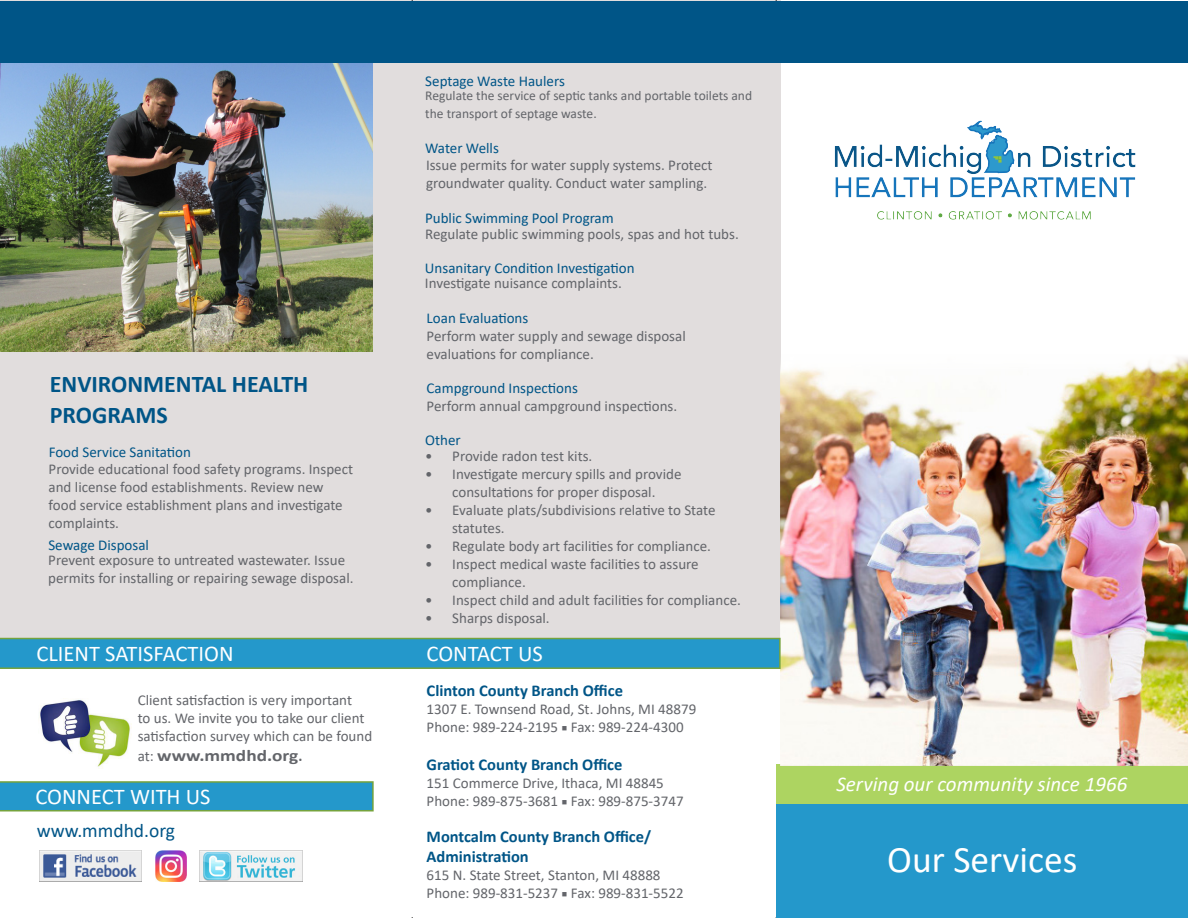
<style>
.page{position:relative;width:1188px;height:918px;background:#fff}
.page>*{position:absolute;margin:0;border:0;box-sizing:border-box;transform-origin:0 0}
.t1{font:37.5px "Calibri";color:#fff}
.t2{font:700 24px "Calibri";color:#005587}
.t3{font:22.5px "Calibri";color:#fff}
.t4{font:italic 21px "Calibri";color:#fff}
.Body{font:19.5px "Calibri";color:#005587}
.Body-2{font:700 16.5px "Calibri";color:#005587}
.Head_2{font:700 16.5px "Calibri";color:#005587}
.Head_2-2{font:700 16.5px "Calibri";color:#63656a;scale:1.17 1}
.Body-3{font:15px/18px "Calibri";color:#63656a}
.Head_2-3{font:15px "Calibri";color:#005587}
.Head_2-4{font:15px/18px "Calibri";color:#63656a}
.Body-4{font:13.5px/18px "Calibri";color:#63656a}
.s1{font-weight:400;font-size:15px}
.s2{font-size:15px}
.s3{font-family:"Minion Pro"}
</style>
<div class="page">
<div style="left:0;top:0;width:781px;height:644px;background:#dcd8d7"></div>
<img style="left:0;top:63px;width:373px;height:289px">
<div style="left:777px;top:802px;width:411px;height:116px;background:#2498cb"></div>
<div style="left:777px;top:765px;width:411px;height:39px;background:#add461"></div>
<div style="left:0;top:1px;width:1188px;height:62px;background:#005587"></div>
<img style="left:781px;top:357px;width:407px;height:408px">
<img style="left:834px;top:120px;width:302px;height:100px">
<svg style="left:0;top:638px;width:781px;height:31px;background:#2b99bd"></svg>
<img style="left:39px;top:699px;width:93px;height:69px">
<img style="left:40px;top:850px;width:101px;height:31px">
<img style="left:200px;top:850px;width:102px;height:31px">
<svg style="left:0;top:781px;width:374px;height:30px;background:#2c99be"></svg>
<img style="left:156px;top:851px;width:30px;height:31px">
<p class="Head_2-3" style="left:425px;top:71px;width:141px">Septage Waste Haulers</p>
<p class="Body-4" style="left:425px;top:87px;width:328px">Regulate the service of septic tanks and portable toilets and the transport of septage waste.</p>
<p class="Head_2-3" style="left:425px;top:138px;width:75px">Water Wells</p>
<p class="Body-3" style="left:426px;top:155px;width:288px">Issue permits for water supply systems. Protect groundwater quality. Conduct water sampling.</p>
<p class="Head_2-3" style="left:425px;top:207px;width:190px">Public Swimming Pool Program</p>
<p class="Body-3" style="left:425px;top:224px;width:315px">Regulate public swimming pools, spas and hot tubs.</p>
<p class="Head_2-3" style="left:425px;top:257px;width:211px">Unsanitary Condition Investigation</p>
<p class="Body-3" style="left:425px;top:273px;width:198px">Investigate nuisance complaints.</p>
<p class="Head_2-3" style="left:427px;top:308px;width:103px">Loan Evaluations</p>
<p class="t2" style="left:50px;top:367px;width:260px">ENVIRONMENTAL HEALTH</p>
<p class="t2" style="left:50px;top:398px;width:119px">PROGRAMS</p>
<p class="Head_2-3" style="left:49px;top:442px;width:144px">Food Service Sanitation</p>
<p class="Body-3" style="left:49px;top:459px;width:306px">Provide educational food safety programs. Inspect and license food establishments. Review new food service establishment plans and investigate complaints.</p>
<p class="Head_2-3" style="left:48px;top:535px;width:102px">Sewage Disposal</p>
<p class="Body-3" style="left:48px;top:551px;width:307px">Prevent exposure to untreated wastewater. Issue permits for installing or repairing sewage disposal.</p>
<p class="Body-3" style="left:427px;top:326px;width:261px">Perform water supply and sewage disposal evaluations for compliance.</p>
<p class="Head_2-3" style="left:427px;top:378px;width:153px">Campground Inspections</p>
<p class="Body-3" style="left:427px;top:396px;width:252px">Perform annual campground inspections.</p>
<p class="Head_2-3" style="left:425px;top:429px;width:37px">Other</p>
<p class="Body-3" style="left:425px;top:447px;width:169px">• Provide radon test kits.</p>
<p class="Body-3" style="left:425px;top:465px;width:258px;text-align:center">• Investigate mercury spills and provide consultations for proper disposal.</p>
<p class="Body-3" style="left:452px;top:501px;width:265px;text-indent:-27px">• Evaluate plats/subdivisions relative to State statutes.</p>
<p class="Body-3" style="left:425px;top:537px;width:287px">• Regulate body art facilities for compliance.</p>
<p class="Body-3" style="left:452px;top:555px;width:248px;text-indent:-27px">• Inspect medical waste facilities to assure compliance.</p>
<p class="Body-3" style="left:425px;top:591px;width:317px">• Inspect child and adult facilities for compliance.</p>
<p class="Body-3" style="left:425px;top:609px;width:126px">• Sharps disposal.</p>
<p class="t3" style="left:37px;top:638px;width:199px">CLIENT SATISFACTION</p>
<p class="t3" style="left:427px;top:638px;width:118px">CONTACT US</p>
<p class="Head_2-4" style="left:138px;top:691px;width:236px">Client satisfaction is very important<br>to us. We invite you to take our client satisfaction survey which can be found</p>
<p class="Head_2-2" style="left:138px;top:744px;width:142px"><span class="s1">at:</span> www.mmdhd.org<span class="s2">.</span></p>
<p class="t3" style="left:35px;top:781px;width:177px">CONNECT WITH US</p>
<p class="Body" style="left:37px;top:817px;width:140px">www.mmdhd.org</p>
<p class="Head_2" style="left:427px;top:679px;width:198px">Clinton County Branch Office</p>
<p class="Body-3" style="left:427px;top:700px;width:271px">1307 E. Townsend Road, St. Johns, MI 48879</p>
<p class="Body-3" style="left:427px;top:718px;width:259px">Phone: 989-224-2195 <span class="s3">■</span> Fax: 989-224-4300</p>
<p class="Body-2" style="left:427px;top:753px;width:197px">Gratiot County Branch Office</p>
<p class="Body-3" style="left:427px;top:774px;width:239px">151 Commerce Drive, Ithaca, MI 48845</p>
<p class="Body-3" style="left:427px;top:792px;width:259px">Phone: 989-875-3681 <span class="s3">■</span> Fax: 989-875-3747</p>
<p class="Body-2" style="left:427px;top:825px;width:226px">Montcalm County Branch Office/</p>
<p class="Body-2" style="left:427px;top:845px;width:104px">Administration</p>
<p class="Body-3" style="left:427px;top:866px;width:235px">615 N. State Street, Stanton, MI 48888</p>
<p class="Body-3" style="left:427px;top:884px;width:259px">Phone: 989-831-5237 <span class="s3">■</span> Fax: 989-831-5522</p>
<p class="t4" style="left:836px;top:769px;width:292px">Serving our community since 1966</p>
<p class="t1" style="left:887px;top:834px;width:192px">Our Services</p>
</div>
